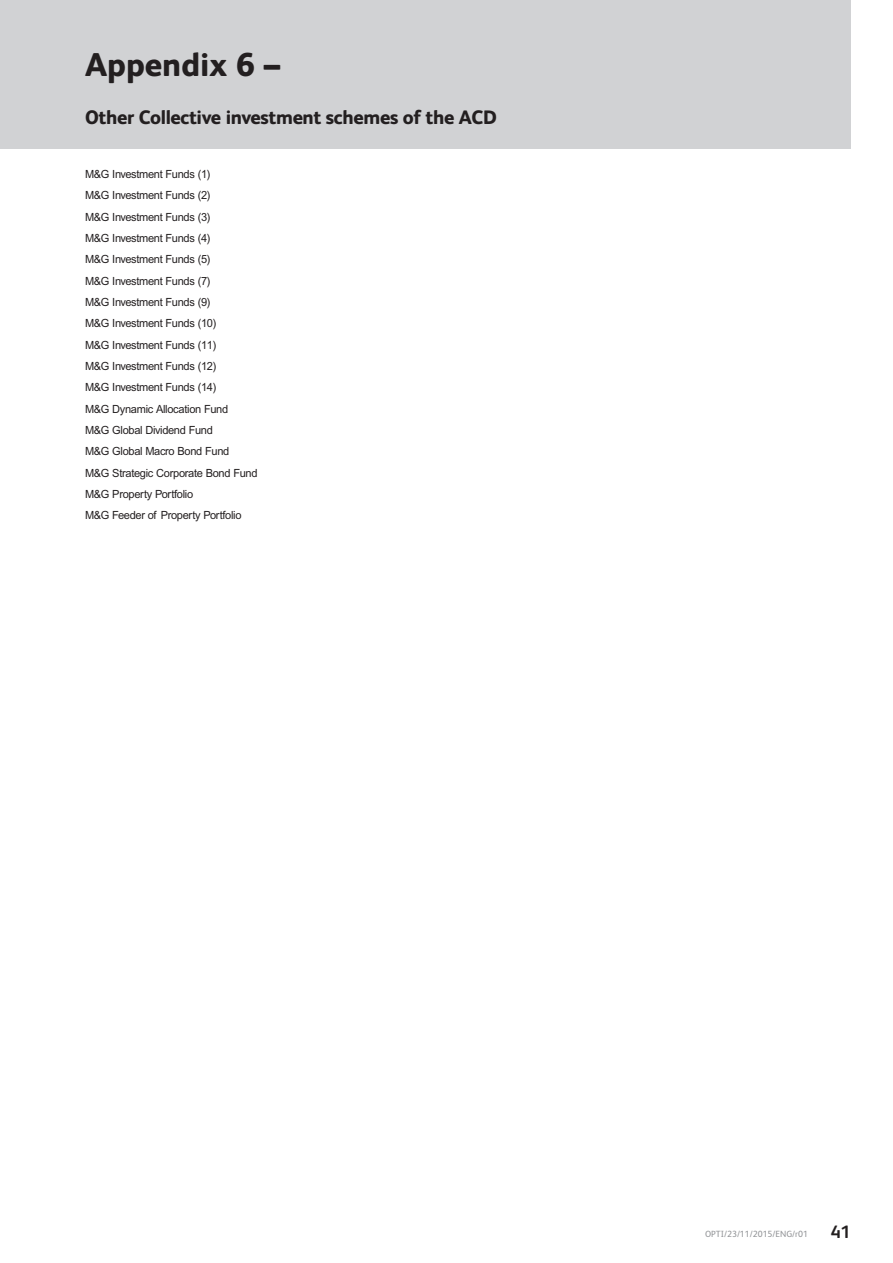
<style>
.page{position:relative;width:893px;height:1263px;background:#fff}
.page>*{position:absolute;margin:0;border:0;box-sizing:border-box;transform-origin:0 0}
.t1{font:800 33px "FS Albert";color:#231f20}
.t2{font:800 19.5px "FS Albert";letter-spacing:-.015em;color:#231f20}
.t3{font:700 18px "FS Albert";color:#231f20}
.t4{font:11.25px/21.3px "Arial";letter-spacing:-.03em;color:#231f20}
.t5{font:9px "FS Albert";color:#939598}
</style>
<div class="page">
<div style="left:0;top:0;width:850px;height:149px;background:#d1d2d4"></div>
<h1 class="t1" style="left:85px;top:54px;width:197px">Appendix 6 –</h1>
<h2 class="t2" style="left:85px;top:111px;width:413px">Other Collective investment schemes of the ACD</h2>
<p class="t4" style="left:85px;top:165px;width:174px">M&amp;G Investment Funds (1)<br>M&amp;G Investment Funds (2)<br>M&amp;G Investment Funds (3)<br>M&amp;G Investment Funds (4)<br>M&amp;G Investment Funds (5)<br>M&amp;G Investment Funds (7)<br>M&amp;G Investment Funds (9)<br>M&amp;G Investment Funds (10)<br>M&amp;G Investment Funds (11)<br>M&amp;G Investment Funds (12)<br>M&amp;G Investment Funds (14)<br>M&amp;G Dynamic Allocation Fund<br>M&amp;G Global Dividend Fund<br>M&amp;G Global Macro Bond Fund<br>M&amp;G Strategic Corporate Bond Fund<br>M&amp;G Property Portfolio<br>M&amp;G Feeder of Property Portfolio</p>
<p class="t5" style="left:705px;top:1231px;width:104px">OPTI/23/11/2015/ENG/r01</p>
<h3 class="t3" style="left:831px;top:1225px;width:21px">41</h3>
</div>
